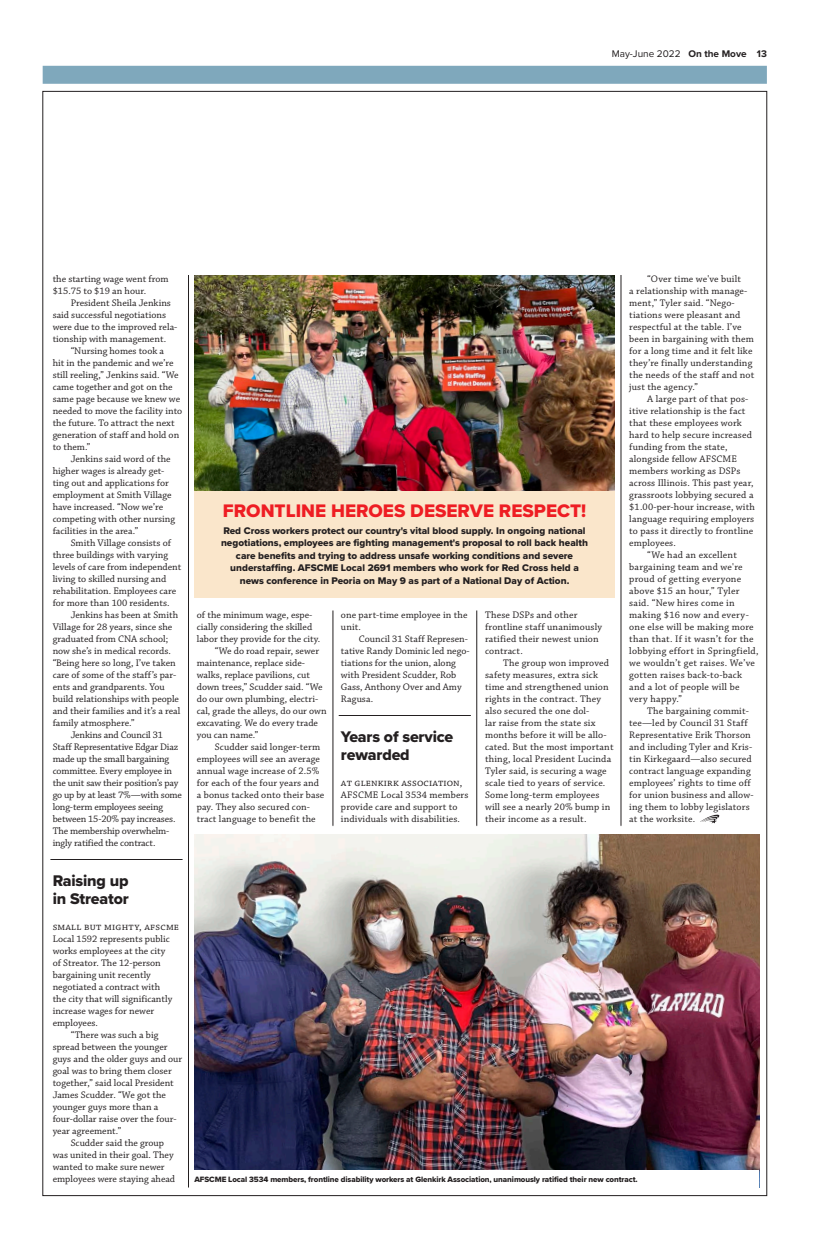
<style>
.page{position:relative;width:824px;height:1233px;background:#fff}
.page>*{position:absolute;margin:0;border:0;box-sizing:border-box;transform-origin:0 0}
.caption_for_photo_st{font:18.8px "Proxima Nova Extrabld";color:#ee1d23}
.local_story_head_wit{font:16px/18.5px "Proxima Nova Extrabld";letter-spacing:-.01em;color:#231f20}
._5-col_text_-_CAPS_f{font:10.5px "Chaparral Pro";letter-spacing:.02em;color:#231f20}
._5-col_text_-_indent{font:10px/12px "Chaparral Pro";letter-spacing:.005em;color:#231f20}
._5-col_text_-_CAPS_f-2{font:10px/12px "Chaparral Pro";letter-spacing:.01em;color:#231f20}
.caption_for_photo_st-2{font:10px/12.5px "Proxima Nova Extrabld";color:#231f20;text-align:center}
._5-col_text_-_indent-2{font:10px/12px "Chaparral Pro";letter-spacing:.025em;color:#231f20}
._5-col_text_-_indent-3{font:10px/12px "Chaparral Pro";letter-spacing:-.015em;color:#231f20}
.t1{font:10px "Proxima Nova";color:#231f20}
.t2{font:8px "Proxima Nova Extrabld";letter-spacing:-.01em;color:#231f20}
.s1{font-weight:700}
</style>
<div class="page">
<div style="left:43px;top:66px;width:723px;height:18px;background:#7fa8bc"></div>
<hr style="left:188px;top:108px;width:1px;height:1080px;background:#231f20">
<hr style="left:333px;top:108px;width:1px;height:1080px;background:#231f20">
<hr style="left:476px;top:108px;width:1px;height:1080px;background:#231f20">
<hr style="left:620px;top:108px;width:1px;height:1080px;background:#231f20">
<div style="left:194px;top:591px;width:420px;height:19px;background:#fff"></div>
<div style="left:195px;top:826px;width:564px;height:27px;background:#fff"></div>
<hr style="left:50px;top:859px;width:132px;height:1px;background:#231f20">
<hr style="left:339px;top:715px;width:132px;height:1px;background:#231f20">
<svg style="left:700px;top:815px;width:19px;height:8px"></svg>
<img style="left:194px;top:834px;width:565px;height:337px">
<img style="left:194px;top:274px;width:420px;height:217px">
<div style="left:194px;top:491px;width:420px;height:107px;background:#fae6cb"></div>
<div style="left:50px;top:99px;width:709px;height:175px;background:#fff"></div>
<p class="t1" style="left:611px;top:46px;width:157px">May-June 2022 <span class="s1">On the Move 13</span></p>
<p class="_5-col_text_-_CAPS_f-2" style="left:53px;top:273px;width:117px">the starting wage went from $15.75 to $19 an hour.</p>
<p class="_5-col_text_-_indent" style="left:53px;top:297px;width:126px;text-indent:18px">President Sheila Jenkins said successful negotiations were due to the improved rela&shy;tionship with management.</p>
<p class="_5-col_text_-_indent" style="left:53px;top:345px;width:131px;text-indent:18px">“Nursing homes took a<br>hit in the pandemic and we’re still reeling,” Jenkins said. “We came together and got on the same page because we knew we needed to move the facility into the future. To attract the next generation of staff and hold on to them.”</p>
<p class="_5-col_text_-_indent" style="left:53px;top:453px;width:124px;text-indent:18px">Jenkins said word of the higher wages is already get&shy;ting out and applications for employment at Smith Village have increased. “Now we’re competing with other nursing facilities in the area.”</p>
<p class="_5-col_text_-_indent" style="left:53px;top:537px;width:130px;text-indent:18px">Smith Village consists of three buildings with varying levels of care from independent living to skilled nursing and rehabilitation. Employees care for more than 100 residents.</p>
<p class="_5-col_text_-_indent" style="left:53px;top:609px;width:129px;text-indent:18px">Jenkins has been at Smith<br>Village for 28 years, since she graduated from CNA school; now she’s in medical records. “Being here so long, I’ve taken care of some of the staff’s par&shy;ents and grandparents. You build relationships with people and their families and it’s a real family atmosphere.”</p>
<p class="_5-col_text_-_indent-3" style="left:53px;top:729px;width:131px;text-indent:18px">Jenkins and Council 31<br>Staff Representative Edgar Diaz made up the small bargaining committee. Every employee in the unit saw their position’s pay go up by at least 7%—with some long-term employees seeing between 15-20% pay increases.<br>The membership overwhelm&shy;ingly ratified the contract.</p>
<p class="local_story_head_wit" style="left:53px;top:871px;width:78px">Raising up in Streator</p>
<p class="_5-col_text_-_CAPS_f" style="left:53px;top:921px;width:128px">Small but mighty, AFSCME</p>
<p class="_5-col_text_-_CAPS_f-2" style="left:53px;top:933px;width:121px">Local 1592 represents public works employees at the city of Streator. The 12-person bargaining unit recently negotiated a contract with the city that will significantly increase wages for newer employees.</p>
<p class="_5-col_text_-_indent" style="left:53px;top:1029px;width:131px;text-indent:18px">“There was such a big spread between the younger guys and the older guys and our goal was to bring them closer together,” said local President<br>James Scudder. “We got the younger guys more than a four-dollar raise over the four&shy;year agreement.”</p>
<p class="_5-col_text_-_indent" style="left:53px;top:1137px;width:124px;text-indent:18px">Scudder said the group was united in their goal. They wanted to make sure newer employees were staying ahead</p>
<p class="caption_for_photo_st" style="left:223px;top:497px;width:365px">FRONTLINE HEROES DESERVE RESPECT!</p>
<p class="caption_for_photo_st-2" style="left:221px;top:524px;width:368px">Red Cross workers protect our country's vital blood supply. In ongoing national negotiations, employees are fighting management's proposal to roll back health care benefits and trying to address unsafe working conditions and severe understaffing. AFSCME Local 2691 members who work for Red Cross held a news conference in Peoria on May 9 as part of a National Day of Action.</p>
<p class="_5-col_text_-_indent" style="left:197px;top:609px;width:125px">of the minimum wage, espe&shy;cially considering the skilled labor they provide for the city.</p>
<p class="_5-col_text_-_indent" style="left:197px;top:645px;width:131px;text-indent:18px">“We do road repair, sewer maintenance, replace side&shy;walks, replace pavilions, cut down trees,” Scudder said. “We do our own plumbing, electri&shy;cal, grade the alleys, do our own excavating. We do every trade you can name.”</p>
<p class="_5-col_text_-_indent" style="left:197px;top:741px;width:129px;text-indent:18px">Scudder said longer-term employees will see an average annual wage increase of 2.5% for each of the four years and a bonus tacked onto their base pay. They also secured con&shy;tract language to benefit the</p>
<p class="_5-col_text_-_indent" style="left:341px;top:609px;width:128px">one part-time employee in the unit.</p>
<p class="_5-col_text_-_indent" style="left:341px;top:633px;width:130px;text-indent:18px">Council 31 Staff Represen&shy;tative Randy Dominic led nego&shy;tiations for the union, along with President Scudder, Rob<br>Gass, Anthony Over and Amy<br>Ragusa.</p>
<p class="local_story_head_wit" style="left:341px;top:727px;width:114px">Years of service rewarded</p>
<p class="_5-col_text_-_CAPS_f" style="left:341px;top:777px;width:123px">At Glenkirk Association,</p>
<p class="_5-col_text_-_CAPS_f-2" style="left:341px;top:789px;width:129px">AFSCME Local 3534 members provide care and support to individuals with disabilities.</p>
<p class="_5-col_text_-_CAPS_f-2" style="left:485px;top:609px;width:118px">These DSPs and other frontline staff unanimously ratified their newest union contract.</p>
<p class="_5-col_text_-_indent" style="left:485px;top:657px;width:130px;text-indent:18px">The group won improved safety measures, extra sick time and strengthened union rights in the contract. They also secured the one dol-<br>lar raise from the state six months before it will be allo&shy;cated. But the most important thing, local President Lucinda<br>Tyler said, is securing a wage scale tied to years of service.<br>Some long-term employees will see a nearly 20% bump in their income as a result.</p>
<p class="_5-col_text_-_indent" style="left:629px;top:273px;width:127px;text-indent:18px">“Over time we've built<br>a relationship with manage&shy;ment,” Tyler said. “Nego&shy;tiations were pleasant and respectful at the table. I’ve been in bargaining with them for a long time and it felt like they’re finally understanding the needs of the staff and not just the agency.”</p>
<p class="_5-col_text_-_indent" style="left:629px;top:393px;width:127px;text-indent:18px">A large part of that pos&shy;itive relationship is the fact that these employees work hard to help secure increased funding from the state, alongside fellow AFSCME members working as DSPs across Illinois. This past year, grassroots lobbying secured a $1.00-per-hour increase, with language requiring employers to pass it directly to frontline employees.</p>
<p class="_5-col_text_-_indent-2" style="left:629px;top:549px;width:131px;text-indent:18px">“We had an excellent bargaining team and we're proud of getting everyone above $15 an hour,” Tyler said. “New hires come in making $16 now and every&shy;one else will be making more than that. If it wasn’t for the lobbying effort in Springfield, we wouldn’t get raises. We’ve gotten raises back-to-back and a lot of people will be very happy.”</p>
<p class="_5-col_text_-_indent" style="left:629px;top:705px;width:126px;text-indent:18px">The bargaining commit&shy;tee—led by Council 31 Staff<br>Representative Erik Thorson and including Tyler and Kris&shy;tin Kirkegaard—also secured contract language expanding employees’ rights to time off for union business and allow&shy;ing them to lobby legislators at the worksite.</p>
<p class="t2" style="left:194px;top:1173px;width:445px">AFSCME Local 3534 members, frontline disability workers at Glenkirk Association, unanimously ratified their new contract.</p>
</div>
